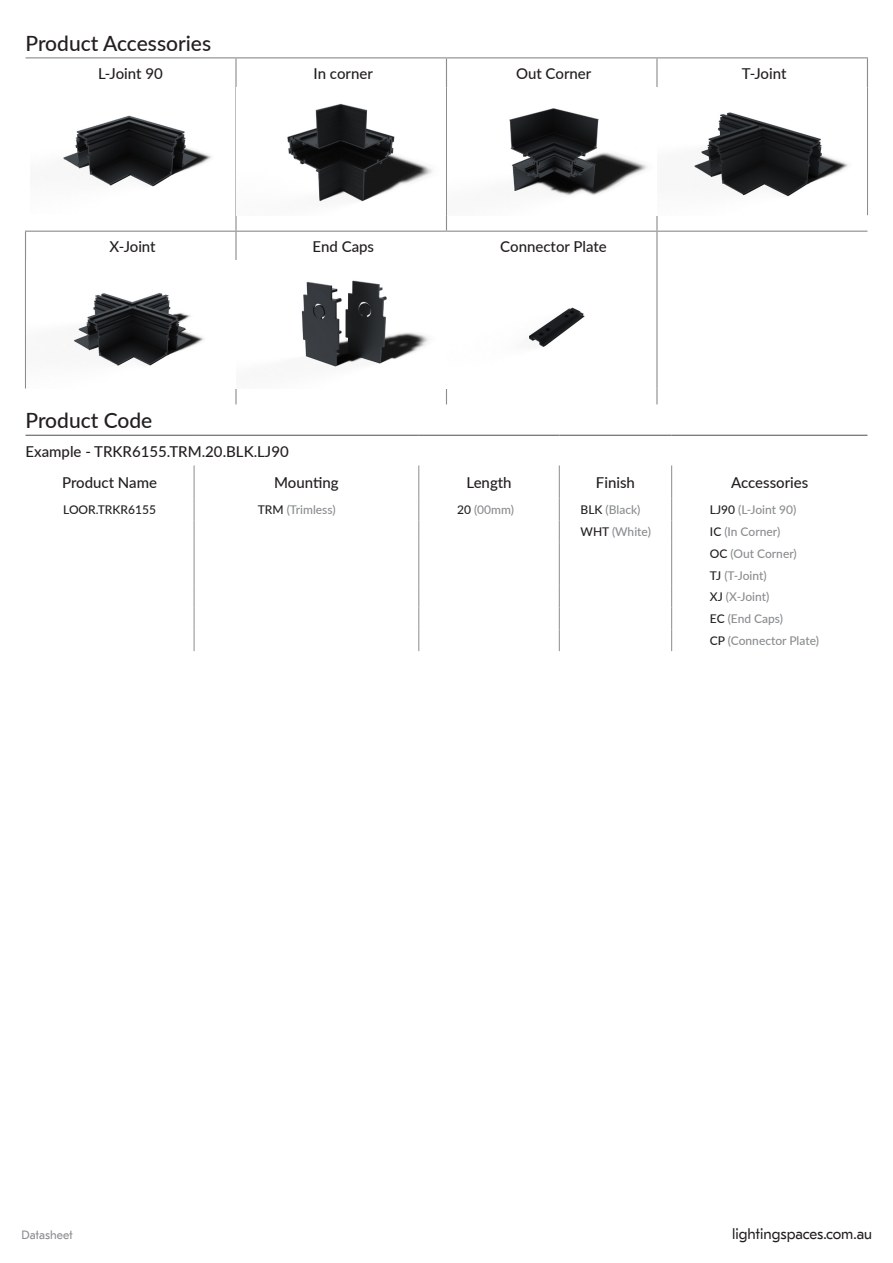
<style>
.page{position:relative;width:893px;height:1263px;background:#fff}
.page>*{position:absolute;margin:0;border:0;box-sizing:border-box;transform-origin:0 0}
.CODE_TABLE_top{font:500 21px "Lato";color:#231f20}
.CODE_TABLE_top-2{font:500 15px "Lato";color:#231f20}
.t1{font:15px "GT Eesti Text";color:#231f20}
.CODE_TABLE_top-3{font:500 12px "Lato";color:#8a8c8f}
.CODE_TABLE_top-4{font:500 12px "Lato";color:#231f20}
.t2{font:12px "GT Eesti Text";color:#8a8b8f}
.s1{color:#231f20}
</style>
<div class="page">
<hr style="left:194px;top:465px;width:1px;height:34px;background:#8a8c8f">
<svg style="left:194px;top:499px;width:1px;height:152px"></svg>
<hr style="left:26px;top:435px;width:168px;height:1px;background:#636366">
<hr style="left:194px;top:435px;width:225px;height:1px;background:#636366">
<hr style="left:419px;top:435px;width:140px;height:1px;background:#636366">
<hr style="left:559px;top:435px;width:113px;height:1px;background:#636366">
<hr style="left:672px;top:435px;width:195px;height:1px;background:#636366">
<hr style="left:418px;top:465px;width:1px;height:34px;background:#8a8c8f">
<hr style="left:559px;top:465px;width:1px;height:34px;background:#8a8c8f">
<hr style="left:671px;top:465px;width:1px;height:34px;background:#8a8c8f">
<svg style="left:418px;top:499px;width:1px;height:152px"></svg>
<svg style="left:559px;top:499px;width:1px;height:152px"></svg>
<svg style="left:671px;top:499px;width:1px;height:152px"></svg>
<hr style="left:26px;top:57px;width:210px;height:1px;background:#8a8c8f">
<hr style="left:236px;top:57px;width:210px;height:1px;background:#8a8c8f">
<hr style="left:235px;top:58px;width:2px;height:30px;background:#8a8c8f">
<hr style="left:446px;top:57px;width:211px;height:1px;background:#8a8c8f">
<hr style="left:446px;top:58px;width:1px;height:30px;background:#8a8c8f">
<hr style="left:657px;top:57px;width:211px;height:1px;background:#8a8c8f">
<hr style="left:656px;top:58px;width:1px;height:30px;background:#8a8c8f">
<hr style="left:867px;top:58px;width:1px;height:30px;background:#8a8c8f">
<hr style="left:235px;top:88px;width:2px;height:127px;background:#8a8c8f">
<hr style="left:867px;top:88px;width:1px;height:127px;background:#8a8c8f">
<svg style="left:235px;top:215px;width:2px;height:16px"></svg>
<svg style="left:446px;top:215px;width:1px;height:16px"></svg>
<hr style="left:25px;top:231px;width:211px;height:1px;background:#8a8c8f">
<svg style="left:25px;top:232px;width:1px;height:29px"></svg>
<hr style="left:236px;top:231px;width:210px;height:1px;background:#8a8c8f">
<hr style="left:235px;top:232px;width:2px;height:29px;background:#8a8c8f">
<hr style="left:446px;top:231px;width:211px;height:1px;background:#8a8c8f">
<hr style="left:657px;top:231px;width:210px;height:1px;background:#8a8c8f">
<svg style="left:656px;top:216px;width:1px;height:45px"></svg>
<hr style="left:25px;top:261px;width:1px;height:127px;background:#8a8c8f">
<hr style="left:235px;top:261px;width:2px;height:127px;background:#8a8c8f">
<hr style="left:656px;top:261px;width:1px;height:127px;background:#8a8c8f">
<svg style="left:235px;top:389px;width:2px;height:15px"></svg>
<svg style="left:446px;top:389px;width:1px;height:15px"></svg>
<svg style="left:656px;top:388px;width:1px;height:16px"></svg>
<img style="left:63px;top:115px;width:148px;height:72px">
<img style="left:287px;top:88px;width:561px;height:127px">
<img style="left:73px;top:293px;width:131px;height:73px">
<img style="left:301px;top:280px;width:284px;height:87px">
<p class="CODE_TABLE_top" style="left:26px;top:28px;width:187px">Product Accessories</p>
<p class="CODE_TABLE_top-2" style="left:98px;top:63px;width:66px">L-Joint 90</p>
<p class="CODE_TABLE_top-2" style="left:314px;top:63px;width:61px">In corner</p>
<p class="CODE_TABLE_top-2" style="left:516px;top:63px;width:77px">Out Corner</p>
<p class="CODE_TABLE_top-2" style="left:742px;top:63px;width:46px">T-Joint</p>
<p class="CODE_TABLE_top-2" style="left:109px;top:236px;width:48px">X-Joint</p>
<p class="CODE_TABLE_top-2" style="left:313px;top:236px;width:63px">End Caps</p>
<p class="CODE_TABLE_top-2" style="left:500px;top:236px;width:108px">Connector Plate</p>
<p class="CODE_TABLE_top" style="left:26px;top:406px;width:128px">Product Code</p>
<p class="CODE_TABLE_top-2" style="left:26px;top:440px;width:265px">Example - TRKR6155.TRM.20.BLK.LJ90</p>
<p class="CODE_TABLE_top-2" style="left:62px;top:472px;width:96px">Product Name</p>
<p class="CODE_TABLE_top-2" style="left:274px;top:472px;width:66px">Mounting</p>
<p class="CODE_TABLE_top-2" style="left:466px;top:472px;width:47px">Length</p>
<p class="CODE_TABLE_top-2" style="left:596px;top:472px;width:41px">Finish</p>
<p class="CODE_TABLE_top-2" style="left:731px;top:472px;width:79px">Accessories</p>
<p class="CODE_TABLE_top-4" style="left:63px;top:501px;width:94px">LOOR.TRKR6155</p>
<p class="CODE_TABLE_top-3" style="left:258px;top:501px;width:79px"><span class="s1">TRM</span> (Trimless)</p>
<p class="CODE_TABLE_top-3" style="left:457px;top:501px;width:58px"><span class="s1">20</span> (00mm)</p>
<p class="CODE_TABLE_top-3" style="left:581px;top:501px;width:61px"><span class="s1">BLK</span> (Black)</p>
<p class="CODE_TABLE_top-3" style="left:710px;top:501px;width:88px"><span class="s1">LJ90</span> (L-Joint 90)</p>
<p class="CODE_TABLE_top-3" style="left:581px;top:523px;width:72px"><span class="s1">WHT</span> (White)</p>
<p class="CODE_TABLE_top-3" style="left:710px;top:523px;width:72px"><span class="s1">IC</span> (In Corner)</p>
<p class="CODE_TABLE_top-3" style="left:710px;top:545px;width:88px"><span class="s1">OC</span> (Out Corner)</p>
<p class="CODE_TABLE_top-3" style="left:710px;top:567px;width:58px"><span class="s1">TJ</span> (T-Joint)</p>
<p class="CODE_TABLE_top-3" style="left:710px;top:588px;width:61px"><span class="s1">XJ</span> (X-Joint)</p>
<p class="CODE_TABLE_top-3" style="left:710px;top:610px;width:75px"><span class="s1">EC</span> (End Caps)</p>
<p class="CODE_TABLE_top-3" style="left:710px;top:632px;width:111px"><span class="s1">CP</span> (Connector Plate)</p>
<p class="t2" style="left:22px;top:1228px;width:53px">Datasheet</p>
<p class="t1" style="left:732px;top:1225px;width:141px">lightingspaces.com.au</p>
</div>
